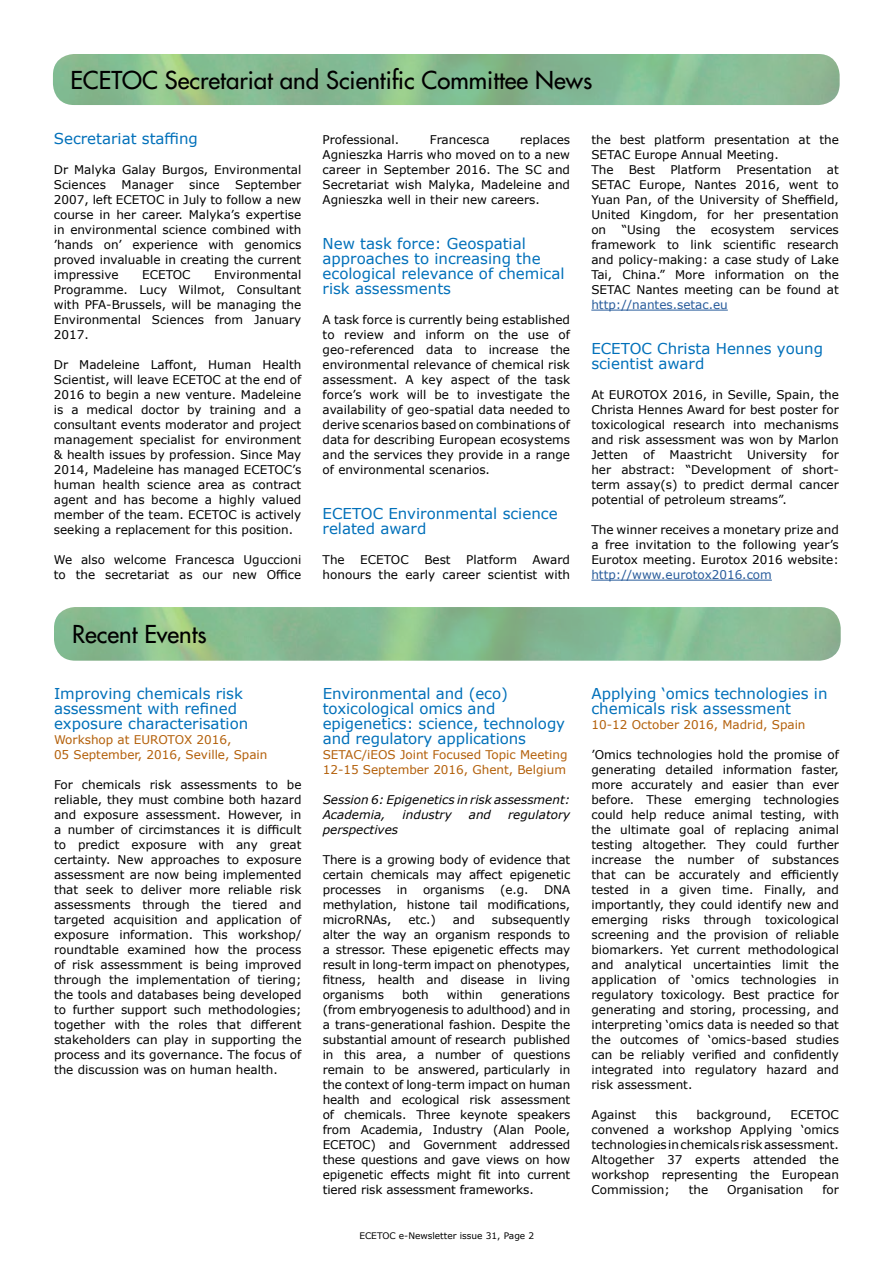
<style>
.page{position:relative;width:893px;height:1263px;background:#fff}
.page>*{position:absolute;margin:0;border:0;box-sizing:border-box;transform-origin:0 0}
.t1{font:24px "Futura";color:#000}
.t2{font:15px/15px "Verdana";color:#0070ba}
.t3{font:12px/15px "Verdana";color:#000;text-align:justify}
.t4{font:12px/15px "Verdana";color:#b35f09}
.t5{font:italic 12px/15px "Verdana";color:#000}
.t6{font:12px "Verdana";color:#275b9b}
.t7{font:9px "Verdana";color:#000}
</style>
<div class="page">
<hr style="left:591px;top:310px;width:137px;height:1px;background:#275b9b">
<hr style="left:591px;top:580px;width:181px;height:1px;background:#275b9b">
<h1 class="t1" style="left:70px;top:65px;width:523px">ECETOC Secretariat and Scientific Committee News</h1>
<p class="t2" style="left:54px;top:131px;width:146px">Secretariat staffing</p>
<p class="t3" style="left:54px;top:162px;width:249px">Dr Malyka Galay Burgos, Environmental<br>Sciences</p>
<p class="t3" style="left:54px;top:177px;width:249px;text-indent:181px">September 2007, left ECETOC in July to follow a new course in her career. Malyka’s expertise in environmental science combined with ’hands on’ experience with genomics proved invaluable in creating the current impressive</p>
<p class="t3" style="left:122px;top:177px;width:53px">Manager</p>
<p class="t3" style="left:189px;top:177px;width:32px">since</p>
<p class="t3" style="left:54px;top:267px;width:249px;text-indent:160px">Environmental Programme. Lucy Wilmot, Consultant with PFA-Brussels, will be managing the Environmental Sciences from January 2017.</p>
<p class="t3" style="left:54px;top:357px;width:249px">Dr Madeleine Laffont, Human Health Scientist, will leave ECETOC at the end of 2016 to begin a new venture. Madeleine is a medical doctor by training and a consultant events moderator and project management specialist for environment &amp; health issues by profession. Since May 2014, Madeleine has managed ECETOC’s human health science area as contract agent and has become a highly valued member of the team. ECETOC is actively seeking a replacement for this position.</p>
<p class="t3" style="left:54px;top:552px;width:249px">We also welcome Francesca Uguccioni to the secretariat as our new Office</p>
<p class="t3" style="left:142px;top:267px;width:50px">ECETOC</p>
<h1 class="t1" style="left:72px;top:619px;width:136px">Recent Events</h1>
<p class="t2" style="left:54px;top:686px;width:196px">Improving chemicals risk assessment with refined exposure characterisation</p>
<p class="t4" style="left:54px;top:732px;width:215px">Workshop at EUROTOX 2016,<br>05 September, 2016, Seville, Spain</p>
<p class="t3" style="left:54px;top:777px;width:249px">For chemicals risk assessments to be reliable, they must combine both hazard and exposure assessment. However, in a number of circimstances it is difficult to predict exposure with any great certainty. New approaches to exposure assessment are now being implemented that seek to deliver more reliable risk assessments through the tiered and targeted acquisition and application of exposure information. This workshop/ roundtable examined how the process of risk assessmment is being improved through the implementation of tiering; the tools and databases being developed to further support such methodologies; together with the roles that different stakeholders can play in supporting the process and its governance. The focus of the discussion was on human health.</p>
<p class="t3" style="left:323px;top:132px;width:78px">Professional.</p>
<p class="t3" style="left:430px;top:132px;width:61px">Francesca</p>
<p class="t3" style="left:323px;top:132px;width:249px;text-indent:198px">replaces Agnieszka Harris who moved on to a new career in September 2016. The SC and Secretariat wish Malyka, Madeleine and Agnieszka well in their new careers.</p>
<p class="t2" style="left:323px;top:236px;width:243px">New task force: Geospatial approaches to increasing the ecological relevance of chemical risk assessments</p>
<p class="t3" style="left:323px;top:312px;width:249px">A task force is currently being established to review and inform on the use of geo-referenced data to increase the environmental relevance of chemical risk assessment. A key aspect of the task force’s work will be to investigate the availability of geo-spatial data needed to derive scenarios based on combinations of data for describing European ecosystems and the services they provide in a range of environmental scenarios.</p>
<p class="t2" style="left:323px;top:506px;width:236px">ECETOC Environmental science related award</p>
<p class="t3" style="left:323px;top:552px;width:24px">The</p>
<p class="t3" style="left:360px;top:552px;width:50px">ECETOC</p>
<p class="t3" style="left:424px;top:552px;width:28px">Best</p>
<p class="t3" style="left:466px;top:552px;width:52px">Platform</p>
<p class="t3" style="left:323px;top:552px;width:249px;text-align:right">Award<br>honours the early career scientist with</p>
<p class="t2" style="left:323px;top:686px;width:244px">Environmental and (eco) toxicological omics and epigenetics: science, technology and regulatory applications</p>
<p class="t4" style="left:323px;top:747px;width:246px">SETAC/iEOS Joint Focused Topic Meeting<br>12-15 September 2016, Ghent, Belgium</p>
<p class="t5" style="left:323px;top:792px;width:249px">Session 6: Epigenetics in risk assessment:<br>Academia,</p>
<p class="t5" style="left:403px;top:807px;width:51px">industry</p>
<p class="t5" style="left:469px;top:807px;width:24px">and</p>
<p class="t5" style="left:508px;top:807px;width:64px">regulatory</p>
<p class="t5" style="left:323px;top:822px;width:77px">perspectives</p>
<p class="t3" style="left:323px;top:852px;width:249px">There is a growing body of evidence that certain chemicals may affect epigenetic processes</p>
<p class="t3" style="left:397px;top:882px;width:12px">in</p>
<p class="t3" style="left:423px;top:882px;width:63px">organisms</p>
<p class="t3" style="left:500px;top:882px;width:30px">(e.g.</p>
<p class="t3" style="left:323px;top:882px;width:249px;text-indent:221px">DNA methylation, histone tail modifications, microRNAs,</p>
<p class="t3" style="left:323px;top:912px;width:249px;text-indent:169px">subsequently alter the way an organism responds to a stressor. These epigenetic effects may result in long-term impact on phenotypes, fitness, health and disease in living organisms</p>
<p class="t3" style="left:408px;top:912px;width:29px">etc.)</p>
<p class="t3" style="left:453px;top:912px;width:24px">and</p>
<p class="t3" style="left:402px;top:987px;width:28px">both</p>
<p class="t3" style="left:447px;top:987px;width:37px">within</p>
<p class="t3" style="left:323px;top:987px;width:249px;text-indent:178px">generations (from embryogenesis to adulthood) and in a trans-generational fashion. Despite the substantial amount of research published in this area, a number of questions remain to be answered, particularly in the context of long-term impact on human health and ecological risk assessment of chemicals. Three keynote speakers from Academia, Industry (Alan Poole, ECETOC) and Government addressed these questions and gave views on how epigenetic effects might fit into current tiered risk assessment frameworks.</p>
<p class="t7" style="left:359px;top:1230px;width:176px">ECETOC e-Newsletter issue 31, Page 2</p>
<p class="t3" style="left:591px;top:132px;width:249px;text-align:left">the best platform presentation at the<br>SETAC Europe Annual Meeting.<br>The</p>
<p class="t3" style="left:629px;top:162px;width:28px">Best</p>
<p class="t3" style="left:670px;top:162px;width:52px">Platform</p>
<p class="t3" style="left:736px;top:162px;width:77px">Presentation</p>
<p class="t3" style="left:591px;top:162px;width:249px;text-indent:236px">at SETAC Europe, Nantes 2016, went to Yuan Pan, of the University of Sheffield, United Kingdom, for her presentation on</p>
<p class="t3" style="left:622px;top:222px;width:40px">“Using</p>
<p class="t3" style="left:676px;top:222px;width:21px">the</p>
<p class="t3" style="left:711px;top:222px;width:65px">ecosystem</p>
<p class="t3" style="left:591px;top:222px;width:249px;text-indent:199px">services framework to link scientific research and policy-making: a case study of Lake Tai, China.” More information on the SETAC Nantes meeting can be found at</p>
<p class="t6" style="left:591px;top:296px;width:138px">http://nantes.setac.eu</p>
<p class="t2" style="left:591px;top:341px;width:233px">ECETOC Christa Hennes young scientist award</p>
<p class="t3" style="left:591px;top:387px;width:249px">At EUROTOX 2016, in Seville, Spain, the Christa Hennes Award for best poster for toxicological research into mechanisms and risk assessment was won by Marlon Jetten of Maastricht University for her abstract: “Development of short&shy;term assay(s) to predict dermal cancer potential of petroleum streams”.</p>
<p class="t3" style="left:591px;top:522px;width:249px">The winner receives a monetary prize and a free invitation to the following year’s Eurotox meeting. Eurotox 2016 website:</p>
<p class="t6" style="left:591px;top:566px;width:182px">http://www.eurotox2016.com</p>
<p class="t2" style="left:591px;top:686px;width:237px">Applying ‘omics technologies in chemicals risk assessment</p>
<p class="t4" style="left:591px;top:717px;width:216px">10-12 October 2016, Madrid, Spain</p>
<p class="t3" style="left:591px;top:747px;width:249px">’Omics technologies hold the promise of generating detailed information faster, more accurately and easier than ever before. These emerging technologies could help reduce animal testing, with the ultimate goal of replacing animal testing altogether. They could further increase the number of substances that can be accurately and efficiently tested in a given time. Finally, and importantly, they could identify new and emerging risks through toxicological screening and the provision of reliable biomarkers. Yet current methodological and analytical uncertainties limit the application of ‘omics technologies in regulatory toxicology. Best practice for generating and storing, processing, and interpreting ‘omics data is needed so that the outcomes of ‘omics-based studies can be reliably verified and confidently integrated into regulatory hazard and risk assessment.</p>
<p class="t3" style="left:591px;top:1107px;width:46px">Against</p>
<p class="t3" style="left:655px;top:1107px;width:23px">this</p>
<p class="t3" style="left:696px;top:1107px;width:76px">background,</p>
<p class="t3" style="left:591px;top:1107px;width:249px;text-indent:199px">ECETOC convened a workshop Applying ‘omics technologies in chemicals risk assessment.<br>Altogether 37 experts attended the workshop representing the European Commission;</p>
<p class="t3" style="left:689px;top:1182px;width:21px">the</p>
<p class="t3" style="left:727px;top:1182px;width:78px">Organisation</p>
<p class="t3" style="left:822px;top:1182px;width:18px">for</p>
</div>
